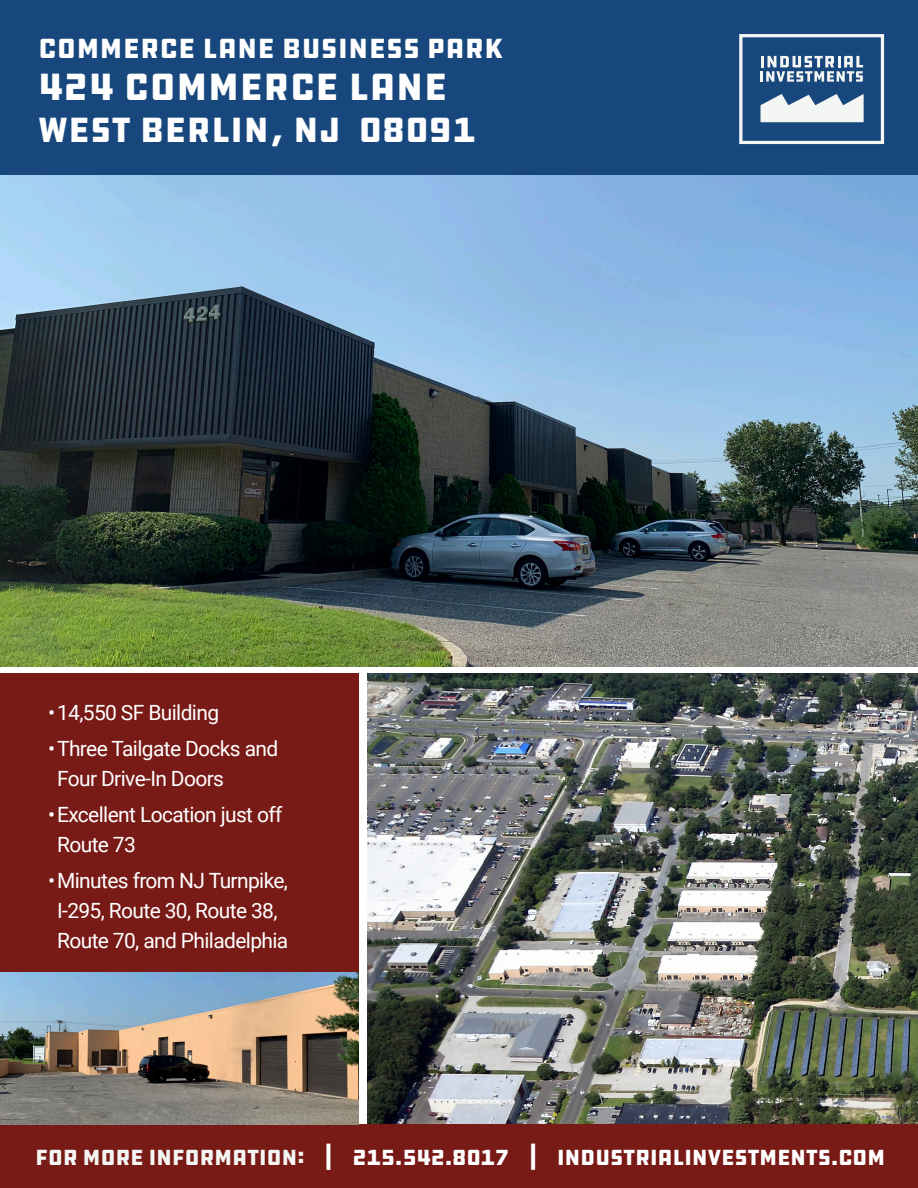
<style>
.page{position:relative;width:918px;height:1188px;background:#fff}
.page>*{position:absolute;margin:0;border:0;box-sizing:border-box;transform-origin:0 0}
.t1{font:39px "DDC Hardware";color:#fff}
.t2{font:36px "DDC Hardware";color:#fff}
.t3{font:28.5px "DDC Hardware";color:#fff}
.t4{font:22.5px "DDC Hardware";letter-spacing:-.02em;color:#fff}
.t5{font:21px/30px "Roboto";letter-spacing:-.03em;color:#fff}
.s1{color:#f4f6f3}
</style>
<div class="page">
<div style="left:0;top:207px;width:358px;height:783px;background:#781a16"></div>
<div style="left:0;top:664px;width:918px;height:10px;background:#fff"></div>
<div style="left:0;top:0;width:918px;height:180px;background:#17477c"></div>
<svg style="left:739px;top:34px;width:145px;height:110px"></svg>
<div style="left:0;top:1125px;width:918px;height:63px;background:#781a16"></div>
<img style="left:0;top:972px;width:358px;height:153px">
<img style="left:0;top:176px;width:918px;height:491px">
<img style="left:368px;top:674px;width:550px;height:450px">
<p class="t3" style="left:38px;top:30px;width:467px">COMMERCE LANE BUSINESS PARK</p>
<p class="t1" style="left:38px;top:62px;width:411px">424 COMMERCE LANE</p>
<p class="t2" style="left:38px;top:107px;width:439px">WEST BERLIN, NJ 08091</p>
<p class="t5" style="left:48px;top:697px;width:173px">•14,550 SF Building</p>
<p class="t5" style="left:57px;top:733px;width:223px;text-indent:-9px">•Three Tailgate Docks and<br>Four Drive-In Doors</p>
<p class="t5" style="left:57px;top:799px;width:227px;text-indent:-9px">•Excellent Location just off<br>Route 73</p>
<p class="t5" style="left:48px;top:865px;width:242px;text-align:center">•Minutes from NJ Turnpike,<br>I-295, Route 30, Route 38,<br>Route 70, and Philadelphia</p>
<p class="t4" style="left:35px;top:1143px;width:852px"><span class="s1">FOR MORE INFORMATION:</span> | 215.542.8017 | INDUSTRIALINVESTMENTS.COM</p>
</div>
